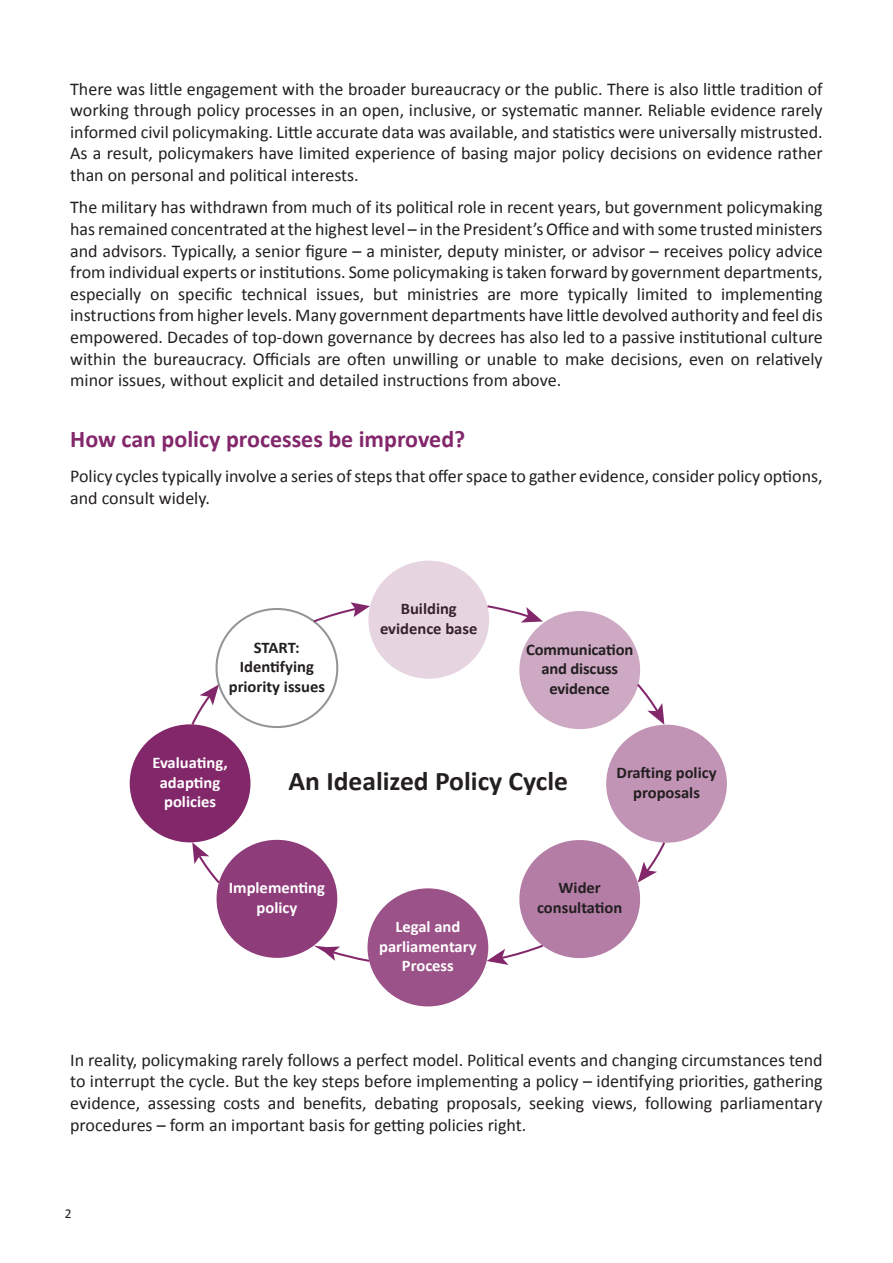
<style>
.page{position:relative;width:893px;height:1263px;background:#fff}
.page>*{position:absolute;margin:0;border:0;box-sizing:border-box;transform-origin:0 0}
.t1{font:700 27px "Calibri";color:#231f20}
.t2{font:700 24px "Calibri";color:#83276b}
.t3{font:18px/21.6px "Calibri";color:#231f20;text-align:justify}
.t4{font:700 16.2px/19.5px "Calibri";color:#231f20;text-align:center}
.t5{font:700 16.2px/19.5px "Calibri";color:#fff;text-align:center}
.t6{font:13.5px "Calibri";color:#231f20}
</style>
<div class="page">
<div style="left:519px;top:611px;width:121px;height:118px;background:#cda9c4;border-radius:50%"></div>
<div style="left:367px;top:888px;width:121px;height:118px;background:#9b5288;border-radius:50%"></div>
<div style="left:130px;top:724px;width:120px;height:118px;background:#83276b;border-radius:50%"></div>
<div style="left:606px;top:725px;width:121px;height:118px;background:#c193b5;border-radius:50%"></div>
<svg style="left:190px;top:602px;width:180px;height:134px"></svg>
<svg style="left:487px;top:605px;width:56px;height:17px"></svg>
<svg style="left:635px;top:682px;width:29px;height:43px"></svg>
<svg style="left:487px;top:840px;width:180px;height:125px"></svg>
<svg style="left:192px;top:840px;width:179px;height:123px"></svg>
<div style="left:368px;top:561px;width:121px;height:118px;background:#e6d4e1;border-radius:50%"></div>
<p class="t3" style="left:70px;top:77px;width:754px">There was little engagement with the broader bureaucracy or the public. There is also little tradition of working through policy processes in an open, inclusive, or systematic manner. Reliable evidence rarely informed civil policymaking. Little accurate data was available, and statistics were universally mistrusted.<br>As a result, policymakers have limited experience of basing major policy decisions on evidence rather than on personal and political interests.</p>
<p class="t3" style="left:70px;top:196px;width:754px">The military has withdrawn from much of its political role in recent years, but government policymaking has remained concentrated at the highest level – in the President’s Office and with some trusted ministers and advisors. Typically, a senior figure – a minister, deputy minister, or advisor – receives policy advice from individual experts or institutions. Some policymaking is taken forward by government departments, especially on specific technical issues, but ministries are more typically limited to implementing instructions from higher levels. Many government departments have little devolved authority and feel dis empowered. Decades of top-down governance by decrees has also led to a passive institutional culture within the bureaucracy. Officials are often unwilling or unable to make decisions, even on relatively minor issues, without explicit and detailed instructions from above.</p>
<h2 class="t2" style="left:70px;top:422px;width:397px">How can policy processes be improved?</h2>
<p class="t3" style="left:70px;top:465px;width:754px">Policy cycles typically involve a series of steps that offer space to gather evidence, consider policy options, and consult widely.</p>
<p class="t4" style="left:380px;top:599px;width:99px">Building evidence base</p>
<p class="t4" style="left:229px;top:637px;width:98px">START:<br>Identifying priority issues</p>
<p class="t4" style="left:526px;top:639px;width:109px">Communication and discuss evidence</p>
<p class="t5" style="left:152px;top:753px;width:77px">Evaluating, adapting policies</p>
<p class="t4" style="left:617px;top:763px;width:102px">Drafting policy proposals</p>
<h1 class="t1" style="left:289px;top:764px;width:281px">An Idealized Policy Cycle</h1>
<p class="t5" style="left:229px;top:878px;width:98px">Implementing policy</p>
<p class="t4" style="left:537px;top:878px;width:87px">Wider consultation</p>
<p class="t5" style="left:379px;top:917px;width:99px">Legal and parliamentary<br>Process</p>
<p class="t3" style="left:70px;top:1048px;width:754px">In reality, policymaking rarely follows a perfect model. Political events and changing circumstances tend to interrupt the cycle. But the key steps before implementing a policy – identifying priorities, gathering evidence, assessing costs and benefits, debating proposals, seeking views, following parliamentary procedures – form an important basis for getting policies right.</p>
<p class="t6" style="left:65px;top:1204px;width:8px">2</p>
</div>
